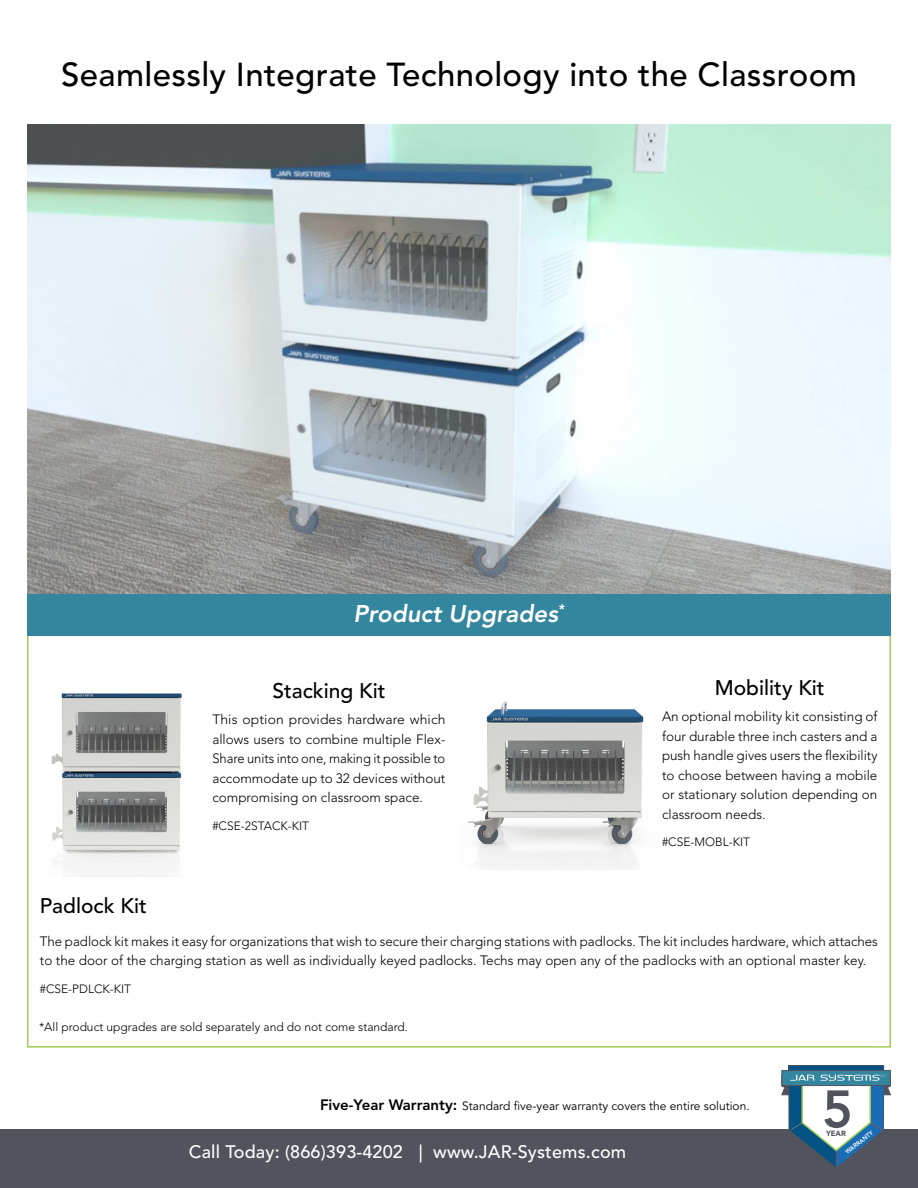
<style>
.page{position:relative;width:918px;height:1188px;background:#fff}
.page>*{position:absolute;margin:0;border:0;box-sizing:border-box;transform-origin:0 0}
.t1{font:800 52.35px "Avenir LT Std";color:#52545d}
.t2{font:500 33px "Avenir LT Std";letter-spacing:.01em;color:#000}
.t3{font:italic 800 24px "Avenir LT Std";color:#fff}
.t4{font:500 21px "Avenir LT Std";color:#000}
.t5{font:500 18px "Avenir LT Std";letter-spacing:.01em;color:#fff}
.t6{font:300 13.5px/19.5px "Avenir LT Std";color:#000;text-align:justify}
.t7{font:300 12px "Avenir LT Std";color:#000}
.t8{font:12px "Avenir LT Std";color:#000}
.t9{font:900 7.5px "Avenir LT Std";color:#52545d}
.t10{font:800 6px "Avenir LT Std";color:#fff}
.s1{font-weight:800;font-size:15px}
</style>
<div class="page">
<div style="left:0;top:1130px;width:918px;height:58px;background:#52545d"></div>
<img style="left:468px;top:701px;width:176px;height:169px">
<img style="left:27px;top:124px;width:864px;height:471px">
<div style="left:27px;top:595px;width:864px;height:41px;background:#34869e"></div>
<img style="left:51px;top:693px;width:131px;height:184px">
<svg style="left:781px;top:1065px;width:111px;height:104px"></svg>
<h2 class="t2" style="left:61px;top:55px;width:797px">Seamlessly Integrate Technology into the Classroom</h2>
<h3 class="t3" style="left:354px;top:600px;width:212px">Product Upgrades<sup>*</sup></h3>
<h3 class="t4" style="left:272px;top:679px;width:115px">Stacking Kit</h3>
<p class="t6" style="left:212px;top:710px;width:235px">This option provides hardware which allows users to combine multiple Flex-Share units into one, making it possible to accommodate up to 32 devices without compromising on classroom space.</p>
<p class="t7" style="left:212px;top:819px;width:98px">#CSE-2STACK-KIT</p>
<h3 class="t4" style="left:715px;top:675px;width:111px">Mobility Kit</h3>
<p class="t6" style="left:662px;top:707px;width:217px">An optional mobility kit consisting of four durable three inch casters and a push handle gives users the flexibility to choose between having a mobile or stationary solution depending on classroom needs.</p>
<p class="t7" style="left:662px;top:835px;width:90px">#CSE-MOBL-KIT</p>
<h3 class="t4" style="left:40px;top:893px;width:108px">Padlock Kit</h3>
<p class="t6" style="left:40px;top:931px;width:840px">The padlock kit makes it easy for organizations that wish to secure their charging stations with padlocks. The kit includes hardware, which attaches to the door of the charging station as well as individually keyed padlocks. Techs may open any of the padlocks with an optional master key.</p>
<p class="t7" style="left:40px;top:982px;width:93px">#CSE-PDLCK-KIT</p>
<p class="t7" style="left:39px;top:1019px;width:371px">*All product upgrades are sold separately and do not come standard.</p>
<p class="t8" style="left:320px;top:1099px;width:431px"><span class="s1">Five-Year Warranty:</span> Standard five-year warranty covers the entire solution.</p>
<h3 class="t5" style="left:189px;top:1142px;width:439px">Call Today: (866)393-4202 | www.JAR-Systems.com</h3>
<h1 class="t1" style="left:822px;top:1078px;width:32px">5</h1>
<p class="t9" style="left:826px;top:1129px;width:22px">YEAR</p>
<p class="t10" style="left:844px;top:1150px;width:35px;rotate:-39deg">WARRANTY</p>
</div>
